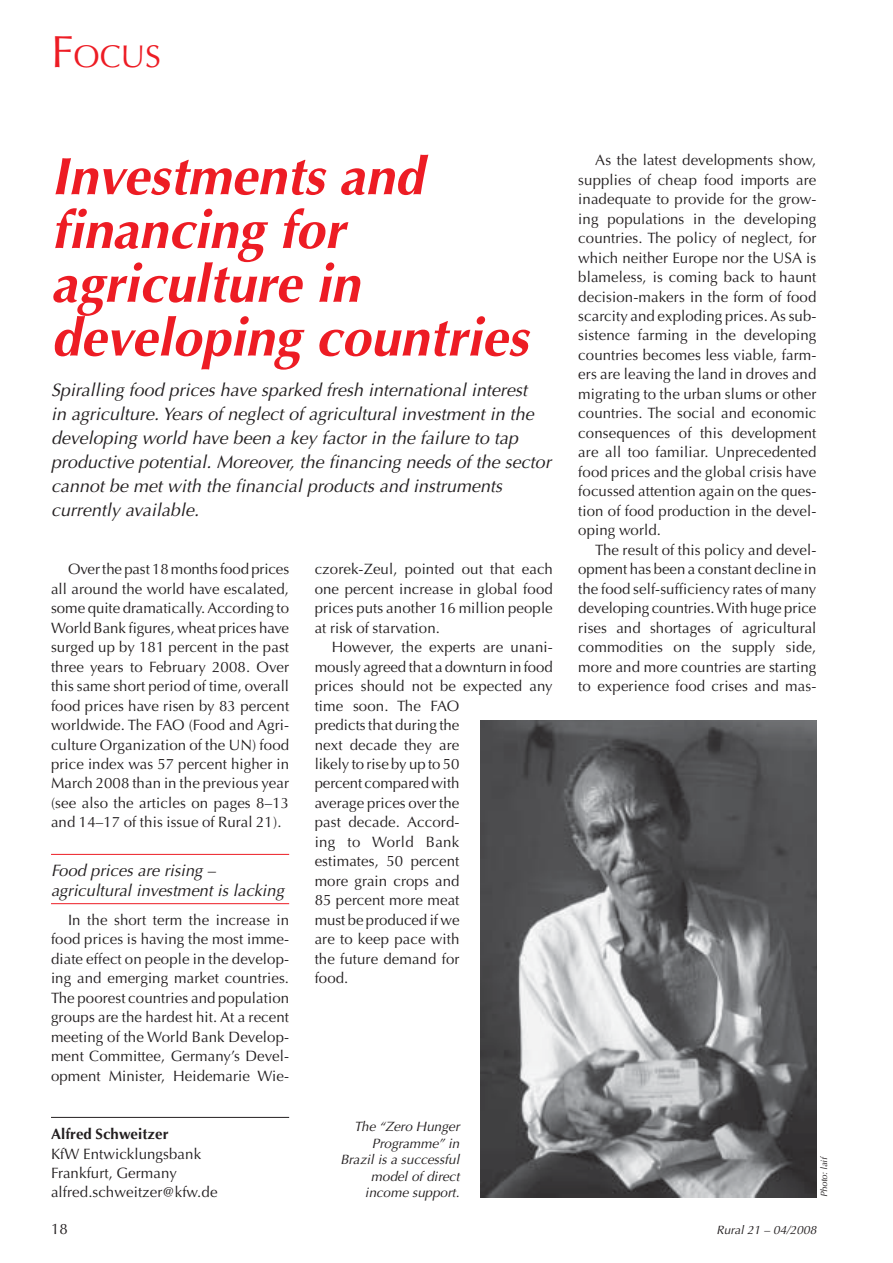
<style>
.page{position:relative;width:893px;height:1263px;background:#fff}
.page>*{position:absolute;margin:0;border:0;box-sizing:border-box;transform-origin:0 0}
.t1{font:italic 700 52.5px/53.7px "Optima";color:#ed1c24}
.t2{font:31.5px "Optima";color:#ed1c24}
.t3{font:italic 18px/24px "Optima";color:#231f20}
.t4{font:italic 16.5px/19.5px "Optima";color:#231f20}
.t5{font:15px/19.5px "Optima";letter-spacing:.005em;color:#231f20;text-align:justify}
.t6{font:700 15px "Optima";letter-spacing:.005em;color:#231f20}
.t7{font:italic 13.5px/16.5px "Optima";color:#231f20;text-align:right}
.t8{font:italic 12px "Optima";color:#231f20}
.t9{font:italic 9px "Optima";color:#231f20}
.s1{font-size:45px}
</style>
<div class="page">
<hr style="left:51px;top:854px;width:238px;height:1px;background:#ed1c24">
<hr style="left:51px;top:903px;width:238px;height:1px;background:#ed1c24">
<hr style="left:51px;top:1117px;width:238px;height:1px;background:#231f20">
<img style="left:481px;top:720px;width:335px;height:477px">
<h2 class="t2" style="left:51px;top:43px;width:112px"><span class="s1">F</span>OCUS</h2>
<h1 class="t1" style="left:51px;top:155px;width:478px">Investments and financing for agriculture in developing countries</h1>
<p class="t3" style="left:51px;top:380px;width:501px">Spiralling food prices have sparked fresh international interest<br>in agriculture. Years of neglect of agricultural investment in the developing world have been a key factor in the failure to tap productive potential. Moreover, the financing needs of the sector cannot be met with the financial products and instruments currently available.</p>
<p class="t5" style="left:51px;top:561px;width:240px;text-indent:17px">Over the past 18 months food prices all around the world have escalated, some quite dramatically. According to World Bank figures, wheat prices have surged up by 181 percent in the past three years to February 2008. Over this same short period of time, overall food prices have risen by 83 percent worldwide. The FAO (Food and Agri&shy;culture Organization of the UN) food price index was 57 percent higher in March 2008 than in the previous year (see also the articles on pages 8–13 and 14–17 of this issue of Rural 21).</p>
<p class="t4" style="left:51px;top:862px;width:234px">Food prices are rising – agricultural investment is lacking</p>
<p class="t5" style="left:51px;top:911px;width:240px;text-indent:17px">In the short term the increase in food prices is having the most imme&shy;diate effect on people in the develop&shy;ing and emerging market countries.<br>The poorest countries and population groups are the hardest hit. At a recent meeting of the World Bank Develop&shy;ment Committee, Germany’s Devel&shy;opment Minister, Heidemarie Wie-</p>
<p class="t6" style="left:51px;top:1128px;width:119px">Alfred Schweitzer</p>
<p class="t5" style="left:51px;top:1145px;width:168px;text-align:left">KfW Entwicklungsbank<br>Frankfurt, Germany alfred.schweitzer@kfw.de</p>
<p class="t5" style="left:315px;top:561px;width:240px">czorek-Zeul, pointed out that each one percent increase in global food prices puts another 16 million people at risk of starvation.</p>
<p class="t5" style="left:315px;top:639px;width:240px;text-align:left;text-indent:17px">However, the experts are unani&shy;mously agreed that a downturn in food prices should not be expected any time soon. The FAO<br>predicts that during the<br>next decade they are<br>likely to rise by up to 50<br>percent compared with<br>average prices over the<br>past decade. Accord-<br>ing to World Bank<br>estimates, 50 percent<br>more grain crops and<br>85 percent more meat<br>must be produced if we<br>are to keep pace with<br>the future demand for<br>food.</p>
<p class="t7" style="left:340px;top:1120px;width:121px">The “Zero Hunger<br>Programme” in<br>Brazil is a successful model of direct income support.</p>
<p class="t5" style="left:578px;top:152px;width:240px;text-indent:17px">As the latest developments show, supplies of cheap food imports are inadequate to provide for the grow&shy;ing populations in the developing countries. The policy of neglect, for which neither Europe nor the USA is blameless, is coming back to haunt decision-makers in the form of food scarcity and exploding prices. As sub&shy;sistence farming in the developing countries becomes less viable, farm&shy;ers are leaving the land in droves and migrating to the urban slums or other countries. The social and economic consequences of this development are all too familiar. Unprecedented food prices and the global crisis have focussed attention again on the ques&shy;tion of food production in the devel&shy;oping world.</p>
<p class="t5" style="left:578px;top:541px;width:240px;text-indent:17px">The result of this policy and devel&shy;opment has been a constant decline in the food self-sufficiency rates of many developing countries. With huge price rises and shortages of agricultural commodities on the supply side, more and more countries are starting to experience food crises and mas-</p>
<p class="t9" style="left:820px;top:1197px;width:41px;rotate:-90deg">Photo: laif</p>
<p class="t5" style="left:51px;top:1220px;width:18px">18</p>
<p class="t8" style="left:716px;top:1224px;width:101px">Rural 21 – 04/2008</p>
</div>
